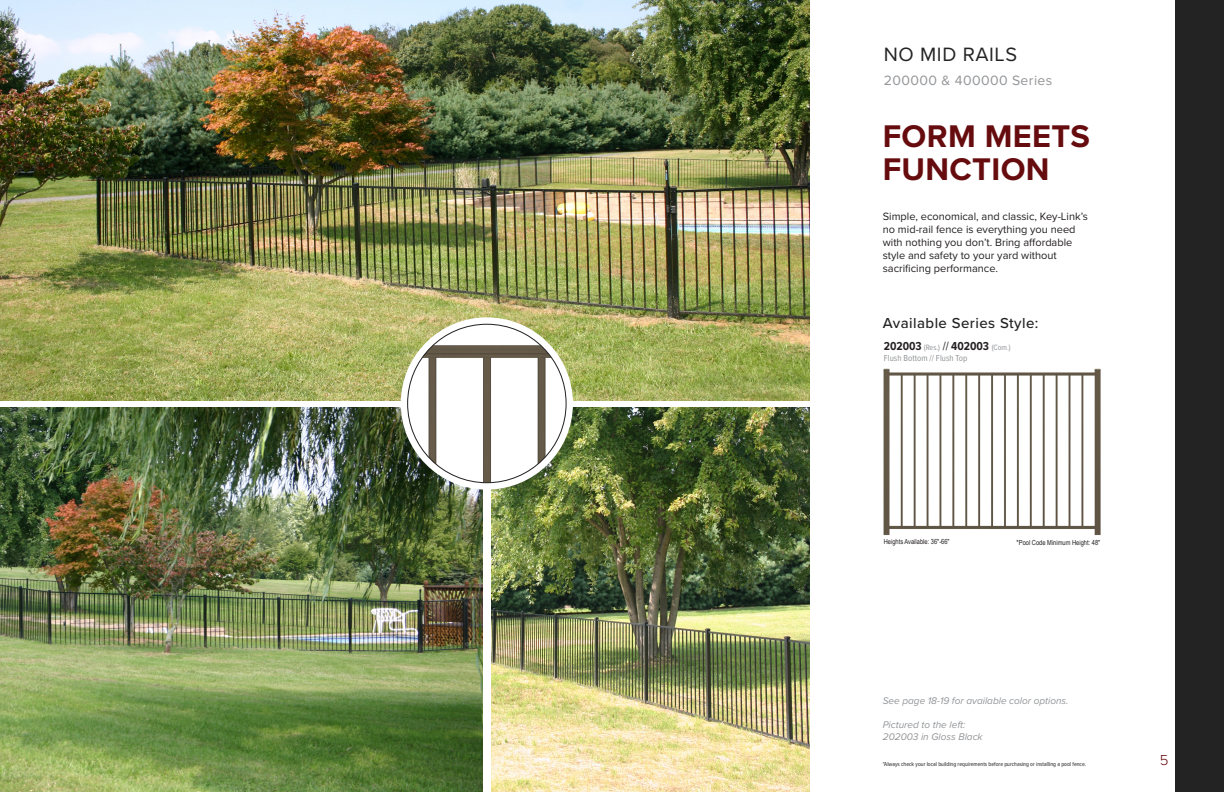
<style>
.page{position:relative;width:1224px;height:792px;background:#fff}
.page>*{position:absolute;margin:0;border:0;box-sizing:border-box;transform-origin:0 0}
.t1{font:700 32.5px "Proxima Nova";letter-spacing:.01em;color:#660c0f}
.t2{font:20px "Proxima Nova";letter-spacing:.03em;color:#232323}
.t3{font:500 15px "Proxima Nova";letter-spacing:.03em;color:#232323}
.t4{font:300 15px "Proxima Nova";color:#660c0f}
.t5{font:14px "Proxima Nova";letter-spacing:.03em;color:#939598}
.t6{font:700 12px "Proxima Nova Cond";color:#231f20}
.t7{font:11px/13.2px "Proxima Nova";color:#231f20}
.t8{font:italic 10px "Proxima Nova";color:#939598}
.t9{font:9px "Proxima Nova Cond";color:#939598}
.t10{font:7px "Arial Narrow";color:#231f20}
.t11{font:6px "Proxima Nova Cond";color:#231f20}
.s1{font-weight:400;font-size:8px;color:#939598}
.s2{font-weight:400}
</style>
<div class="page">
<img style="left:0;top:0;width:810px;height:400px">
<div style="left:1175px;top:0;width:49px;height:792px;background:#232323"></div>
<img style="left:883px;top:368px;width:218px;height:167px">
<img style="left:491px;top:408px;width:319px;height:384px">
<img style="left:0;top:408px;width:483px;height:384px">
<img style="left:405px;top:322px;width:164px;height:163px;border-radius:82px">
<div style="left:401px;top:317px;width:172px;height:173px;border:9px solid #fff;border-radius:50%"></div>
<img style="left:408px;top:324px;width:158px;height:159px;border-radius:79px">
<p class="t2" style="left:884px;top:39px;width:135px">NO MID RAILS</p>
<p class="t5" style="left:884px;top:70px;width:170px">200000 &amp; 400000 Series</p>
<p class="t1" style="left:883px;top:112px;width:209px">FORM MEETS</p>
<p class="t1" style="left:883px;top:145px;width:168px">FUNCTION</p>
<p class="t7" style="left:883px;top:209px;width:207px">Simple, economical, and classic, Key-Link’s no mid-rail fence is everything you need with nothing you don’t. Bring affordable style and safety to your yard without sacrificing performance.</p>
<p class="t3" style="left:883px;top:312px;width:157px">Available Series Style:</p>
<p class="t6" style="left:884px;top:337px;width:129px">202003 <span class="s1">(Res.)</span> <span class="s2">//</span> 402003 <span class="s1">(Com.)</span></p>
<p class="t9" style="left:884px;top:351px;width:85px">Flush Bottom // Flush Top</p>
<p class="t10" style="left:884px;top:537px;width:67px">Heights Available: 36"-66"</p>
<p class="t10" style="left:1017px;top:537px;width:85px">*Pool Code Minimum Height: 48"</p>
<p class="t8" style="left:883px;top:693px;width:187px">See page 18-19 for available color options.</p>
<p class="t8" style="left:883px;top:717px;width:84px">Pictured to the left:</p>
<p class="t8" style="left:883px;top:729px;width:101px">202003 in Gloss Black</p>
<p class="t11" style="left:883px;top:760px;width:205px">*Always check your local building requirements before purchasing or installing a pool fence.</p>
<p class="t4" style="left:1160px;top:749px;width:10px">5</p>
</div>
